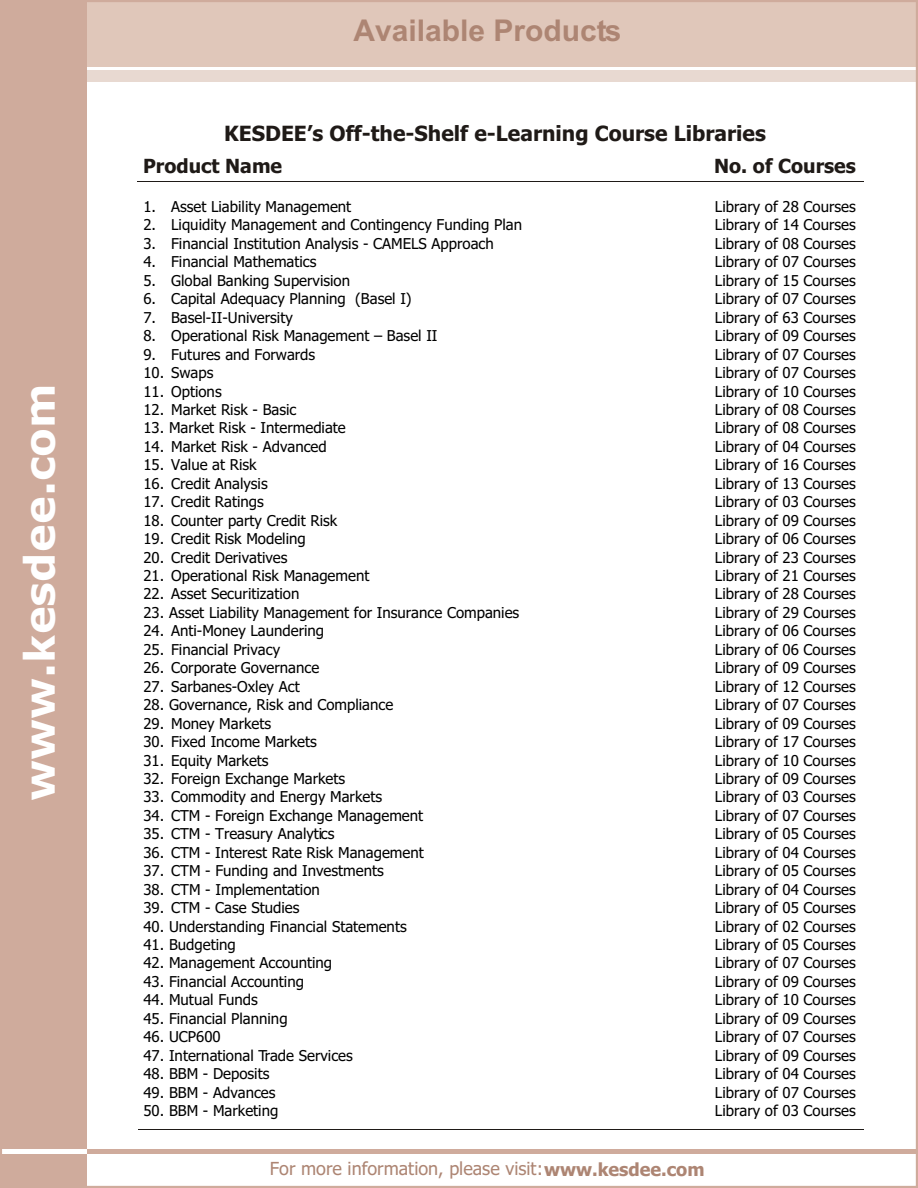
<style>
.page{position:relative;width:918px;height:1188px;background:#fff}
.page>*{position:absolute;margin:0;border:0;box-sizing:border-box;transform-origin:0 0}
.t1{font:700 42px "Verdana";color:#fff}
.t2{font:700 30px "Arial";color:#ad8573}
.t3{font:700 21px "Tahoma";color:#1f1a17}
.t4{font:700 19.5px "Tahoma";color:#1f1a17}
.t5{font:18px "Tahoma";color:#ad8573}
.t6{font:15px "Tahoma";color:#000}
.s1{font-weight:700}
</style>
<div class="page">
<div style="left:0;top:0;width:918px;height:67px;background:#e0c7ba"></div>
<div style="left:0;top:70px;width:918px;height:11px;background:#e8d9d1"></div>
<div style="left:0;top:0;width:86px;height:1188px;background:#cfab9c"></div>
<div style="left:0;top:1149px;width:918px;height:5px;background:#cfab9c"></div>
<div style="left:0;top:1149px;width:86px;height:5px;background:#fff"></div>
<hr style="left:0;top:0;width:918px;height:2px;background:#cfab9c">
<hr style="left:916px;top:0;width:2px;height:1188px;background:#cfab9c">
<hr style="left:0;top:1186px;width:918px;height:2px;background:#cfab9c">
<hr style="left:0;top:0;width:2px;height:1188px;background:#cfab9c">
<hr style="left:138px;top:181px;width:726px;height:1px;background:#1f1a17">
<hr style="left:138px;top:1129px;width:726px;height:1px;background:#1f1a17">
<h1 class="t1" style="left:23px;top:801px;width:419px;rotate:-90deg">www.kesdee.com</h1>
<h2 class="t2" style="left:353px;top:19px;width:270px">Available Products</h2>
<h3 class="t3" style="left:224px;top:125px;width:543px">KESDEE’s Off-the-Shelf e-Learning Course Libraries</h3>
<h3 class="t4" style="left:143px;top:158px;width:141px">Product Name</h3>
<h3 class="t4" style="left:714px;top:158px;width:143px">No. of Courses</h3>
<p class="t6" style="left:143px;top:201px;width:209px">1. Asset Liability Management</p>
<p class="t6" style="left:715px;top:201px;width:142px">Library of 28 Courses</p>
<p class="t6" style="left:143px;top:219px;width:380px">2. Liquidity Management and Contingency Funding Plan</p>
<p class="t6" style="left:715px;top:219px;width:142px">Library of 14 Courses</p>
<p class="t6" style="left:143px;top:237px;width:352px">3. Financial Institution Analysis - CAMELS Approach</p>
<p class="t6" style="left:715px;top:237px;width:142px">Library of 08 Courses</p>
<p class="t6" style="left:143px;top:256px;width:175px">4. Financial Mathematics</p>
<p class="t6" style="left:715px;top:256px;width:142px">Library of 07 Courses</p>
<p class="t6" style="left:143px;top:274px;width:208px">5. Global Banking Supervision</p>
<p class="t6" style="left:715px;top:274px;width:142px">Library of 15 Courses</p>
<p class="t6" style="left:143px;top:293px;width:270px">6. Capital Adequacy Planning (Basel I)</p>
<p class="t6" style="left:715px;top:293px;width:142px">Library of 07 Courses</p>
<p class="t6" style="left:143px;top:311px;width:151px">7. Basel-II-University</p>
<p class="t6" style="left:715px;top:311px;width:142px">Library of 63 Courses</p>
<p class="t6" style="left:143px;top:330px;width:296px">8. Operational Risk Management – Basel II</p>
<p class="t6" style="left:715px;top:330px;width:142px">Library of 09 Courses</p>
<p class="t6" style="left:143px;top:348px;width:173px">9. Futures and Forwards</p>
<p class="t6" style="left:715px;top:348px;width:142px">Library of 07 Courses</p>
<p class="t6" style="left:143px;top:367px;width:71px">10. Swaps</p>
<p class="t6" style="left:715px;top:367px;width:142px">Library of 07 Courses</p>
<p class="t6" style="left:143px;top:385px;width:80px">11. Options</p>
<p class="t6" style="left:715px;top:385px;width:142px">Library of 10 Courses</p>
<p class="t6" style="left:143px;top:403px;width:154px">12. Market Risk - Basic</p>
<p class="t6" style="left:715px;top:403px;width:142px">Library of 08 Courses</p>
<p class="t6" style="left:143px;top:422px;width:204px">13. Market Risk - Intermediate</p>
<p class="t6" style="left:715px;top:422px;width:142px">Library of 08 Courses</p>
<p class="t6" style="left:143px;top:440px;width:185px">14. Market Risk - Advanced</p>
<p class="t6" style="left:715px;top:440px;width:142px">Library of 04 Courses</p>
<p class="t6" style="left:143px;top:459px;width:115px">15. Value at Risk</p>
<p class="t6" style="left:715px;top:459px;width:142px">Library of 16 Courses</p>
<p class="t6" style="left:143px;top:477px;width:126px">16. Credit Analysis</p>
<p class="t6" style="left:715px;top:477px;width:142px">Library of 13 Courses</p>
<p class="t6" style="left:143px;top:496px;width:122px">17. Credit Ratings</p>
<p class="t6" style="left:715px;top:496px;width:142px">Library of 03 Courses</p>
<p class="t6" style="left:143px;top:514px;width:195px">18. Counter party Credit Risk</p>
<p class="t6" style="left:715px;top:514px;width:142px">Library of 09 Courses</p>
<p class="t6" style="left:143px;top:533px;width:164px">19. Credit Risk Modeling</p>
<p class="t6" style="left:715px;top:533px;width:142px">Library of 06 Courses</p>
<p class="t6" style="left:143px;top:551px;width:146px">20. Credit Derivatives</p>
<p class="t6" style="left:715px;top:551px;width:142px">Library of 23 Courses</p>
<p class="t6" style="left:143px;top:570px;width:227px">21. Operational Risk Management</p>
<p class="t6" style="left:715px;top:570px;width:142px">Library of 21 Courses</p>
<p class="t6" style="left:143px;top:588px;width:157px">22. Asset Securitization</p>
<p class="t6" style="left:715px;top:588px;width:142px">Library of 28 Courses</p>
<p class="t6" style="left:143px;top:606px;width:377px">23. Asset Liability Management for Insurance Companies</p>
<p class="t6" style="left:715px;top:606px;width:142px">Library of 29 Courses</p>
<p class="t6" style="left:143px;top:625px;width:182px">24. Anti-Money Laundering</p>
<p class="t6" style="left:715px;top:625px;width:142px">Library of 06 Courses</p>
<p class="t6" style="left:143px;top:643px;width:138px">25. Financial Privacy</p>
<p class="t6" style="left:715px;top:643px;width:142px">Library of 06 Courses</p>
<p class="t6" style="left:143px;top:662px;width:177px">26. Corporate Governance</p>
<p class="t6" style="left:715px;top:662px;width:142px">Library of 09 Courses</p>
<p class="t6" style="left:143px;top:680px;width:158px">27. Sarbanes-Oxley Act</p>
<p class="t6" style="left:715px;top:680px;width:142px">Library of 12 Courses</p>
<p class="t6" style="left:143px;top:699px;width:251px">28. Governance, Risk and Compliance</p>
<p class="t6" style="left:715px;top:699px;width:142px">Library of 07 Courses</p>
<p class="t6" style="left:143px;top:717px;width:129px">29. Money Markets</p>
<p class="t6" style="left:715px;top:717px;width:142px">Library of 09 Courses</p>
<p class="t6" style="left:143px;top:736px;width:175px">30. Fixed Income Markets</p>
<p class="t6" style="left:715px;top:736px;width:142px">Library of 17 Courses</p>
<p class="t6" style="left:143px;top:754px;width:127px">31. Equity Markets</p>
<p class="t6" style="left:715px;top:754px;width:142px">Library of 10 Courses</p>
<p class="t6" style="left:143px;top:772px;width:203px">32. Foreign Exchange Markets</p>
<p class="t6" style="left:715px;top:772px;width:142px">Library of 09 Courses</p>
<p class="t6" style="left:143px;top:791px;width:240px">33. Commodity and Energy Markets</p>
<p class="t6" style="left:715px;top:791px;width:142px">Library of 03 Courses</p>
<p class="t6" style="left:143px;top:809px;width:281px">34. CTM - Foreign Exchange Management</p>
<p class="t6" style="left:715px;top:809px;width:142px">Library of 07 Courses</p>
<p class="t6" style="left:143px;top:828px;width:193px">35. CTM - Treasury Analytics</p>
<p class="t6" style="left:715px;top:828px;width:142px">Library of 05 Courses</p>
<p class="t6" style="left:143px;top:846px;width:282px">36. CTM - Interest Rate Risk Management</p>
<p class="t6" style="left:715px;top:846px;width:142px">Library of 04 Courses</p>
<p class="t6" style="left:143px;top:865px;width:242px">37. CTM - Funding and Investments</p>
<p class="t6" style="left:715px;top:865px;width:142px">Library of 05 Courses</p>
<p class="t6" style="left:143px;top:883px;width:178px">38. CTM - Implementation</p>
<p class="t6" style="left:715px;top:883px;width:142px">Library of 04 Courses</p>
<p class="t6" style="left:143px;top:902px;width:157px">39. CTM - Case Studies</p>
<p class="t6" style="left:715px;top:902px;width:142px">Library of 05 Courses</p>
<p class="t6" style="left:143px;top:920px;width:265px">40. Understanding Financial Statements</p>
<p class="t6" style="left:715px;top:920px;width:142px">Library of 02 Courses</p>
<p class="t6" style="left:143px;top:939px;width:94px">41. Budgeting</p>
<p class="t6" style="left:715px;top:939px;width:142px">Library of 05 Courses</p>
<p class="t6" style="left:143px;top:957px;width:190px">42. Management Accounting</p>
<p class="t6" style="left:715px;top:957px;width:142px">Library of 07 Courses</p>
<p class="t6" style="left:143px;top:975px;width:162px">43. Financial Accounting</p>
<p class="t6" style="left:715px;top:975px;width:142px">Library of 09 Courses</p>
<p class="t6" style="left:143px;top:994px;width:116px">44. Mutual Funds</p>
<p class="t6" style="left:715px;top:994px;width:142px">Library of 10 Courses</p>
<p class="t6" style="left:143px;top:1012px;width:146px">45. Financial Planning</p>
<p class="t6" style="left:715px;top:1012px;width:142px">Library of 09 Courses</p>
<p class="t6" style="left:143px;top:1031px;width:79px">46. UCP600</p>
<p class="t6" style="left:715px;top:1031px;width:142px">Library of 07 Courses</p>
<p class="t6" style="left:143px;top:1049px;width:211px">47. International Trade Services</p>
<p class="t6" style="left:715px;top:1049px;width:142px">Library of 09 Courses</p>
<p class="t6" style="left:143px;top:1068px;width:127px">48. BBM - Deposits</p>
<p class="t6" style="left:715px;top:1068px;width:142px">Library of 04 Courses</p>
<p class="t6" style="left:143px;top:1086px;width:134px">49. BBM - Advances</p>
<p class="t6" style="left:715px;top:1086px;width:142px">Library of 07 Courses</p>
<p class="t6" style="left:143px;top:1105px;width:136px">50. BBM - Marketing</p>
<p class="t6" style="left:715px;top:1105px;width:142px">Library of 03 Courses</p>
<p class="t5" style="left:270px;top:1162px;width:436px">For more information, please visit: <span class="s1">www.kesdee.com</span></p>
</div>
